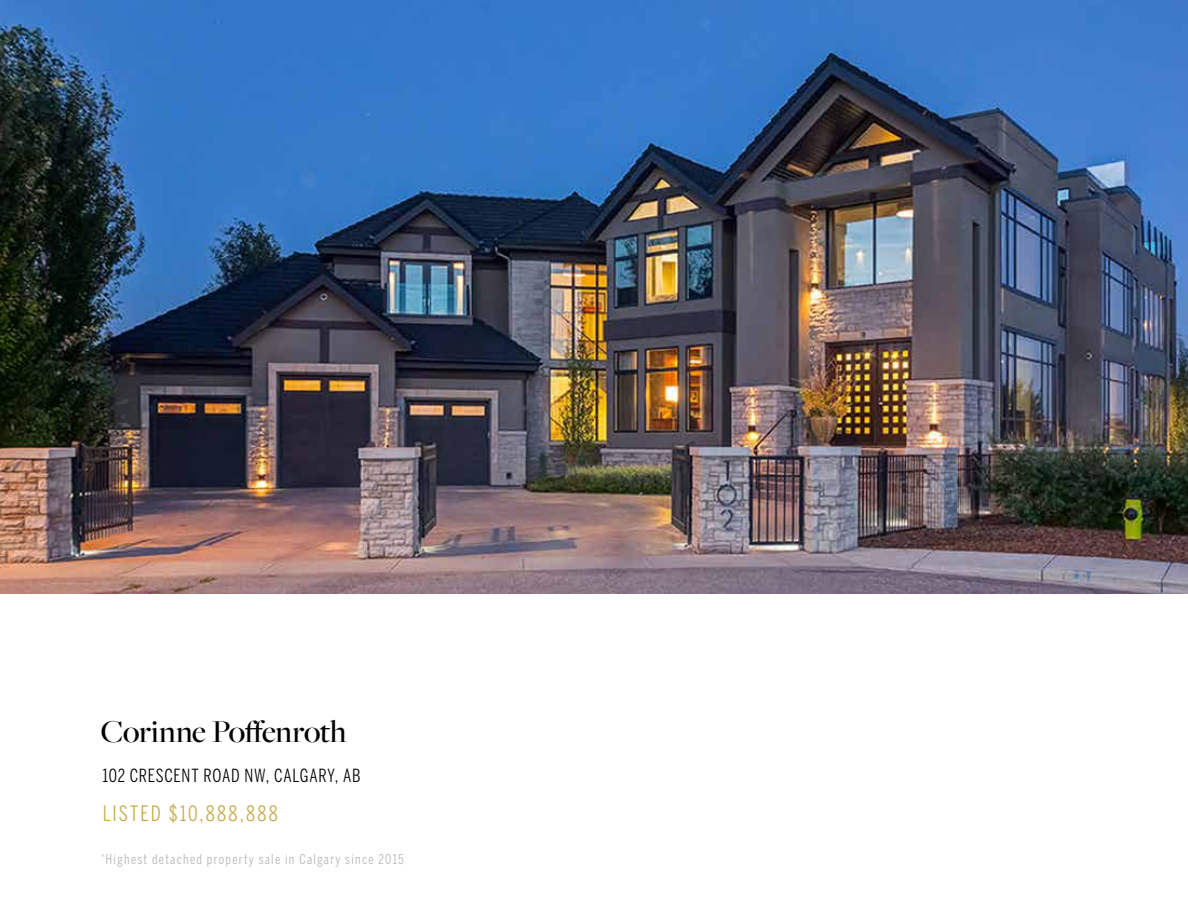
<style>
.page{position:relative;width:1188px;height:918px;background:#fff}
.page>*{position:absolute;margin:0;border:0;box-sizing:border-box;transform-origin:0 0}
.t1{font:500 33px "Freight Big Pro";letter-spacing:-.015em;color:#000}
.t2{font:21px "Benton Sans Compressed";letter-spacing:.095em;color:#c9aa4a}
.t3{font:18px "Benton Sans Compressed";letter-spacing:.045em;color:#000}
.t4{font:13.5px "Benton Sans Compressed";letter-spacing:.1em;color:#b4b6b8}
</style>
<div class="page">
<img style="left:0;top:0;width:1188px;height:594px">
<h1 class="t1" style="left:101px;top:710px;width:247px">Corinne Poffenroth</h1>
<h3 class="t3" style="left:102px;top:764px;width:260px">102 CRESCENT ROAD NW, CALGARY, AB</h3>
<h2 class="t2" style="left:103px;top:801px;width:177px">LISTED $10,888,888</h2>
<p class="t4" style="left:102px;top:851px;width:304px"><sup>*</sup>Highest detached property sale in Calgary since 2015</p>
</div>
